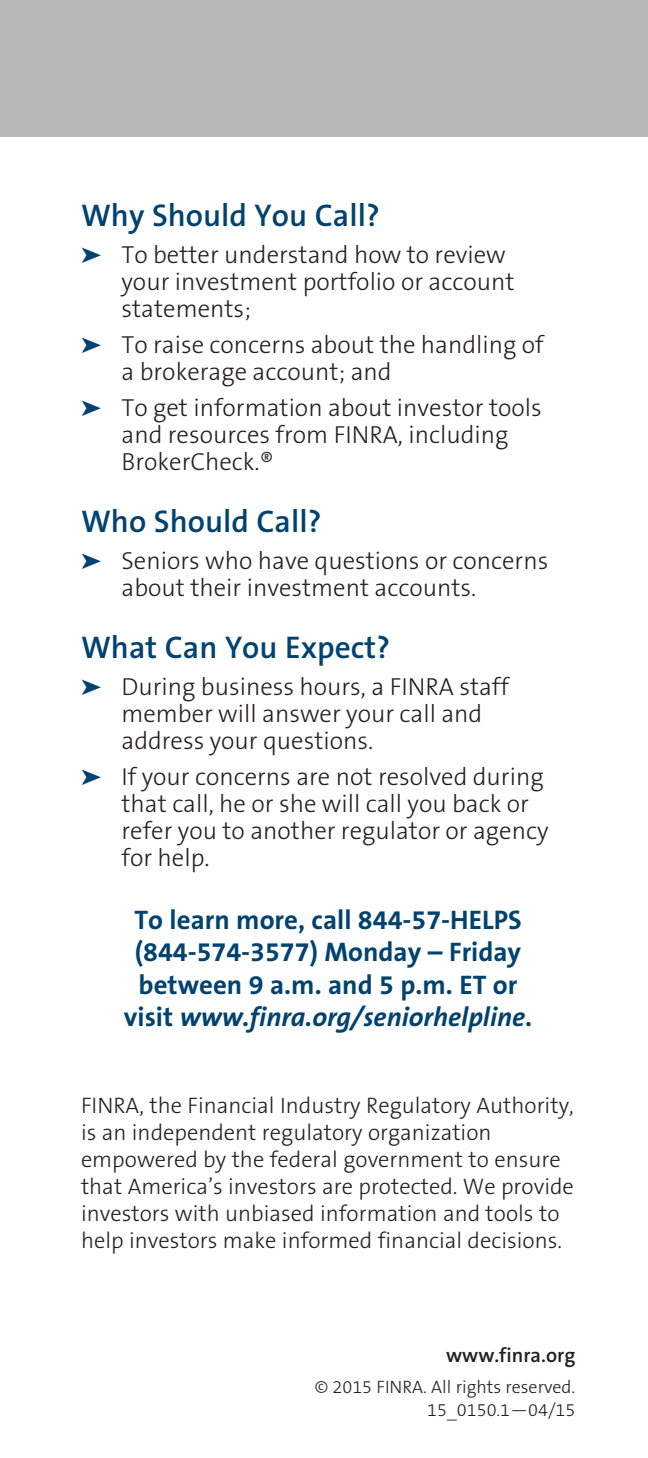
<style>
.page{position:relative;width:648px;height:1458px;background:#fff}
.page>*{position:absolute;margin:0;border:0;box-sizing:border-box;transform-origin:0 0}
.text_head{font:600 31.5px "The Sans B6";color:#004270}
.text_head_sub{font:700 27px/32.4px "The Sans B7";color:#004270;text-align:center}
.t1{font:300 24.75px/27px "The Sans B3";color:#231f20}
.text{font:300 22.5px/27px "The Sans B3";color:#231f20}
.footnote{font:600 20.25px "The Sans B6";color:#231f20}
.footnote-2{font:300 18px "The Sans B3";color:#231f20}
.s1{color:#004270}
.s2{font-style:italic}
</style>
<div class="page">
<div style="left:0;top:0;width:648px;height:137px;background:#b8b8b9"></div>
<p class="text_head" style="left:81px;top:198px;width:301px">Why Should You Call?</p>
<p class="t1" style="left:122px;top:242px;width:395px;text-indent:-40px"><span class="s1">➤</span> To better understand how to review your investment portfolio or account statements;</p>
<p class="t1" style="left:122px;top:332px;width:424px;text-indent:-40px"><span class="s1">➤</span> To raise concerns about the handling of a brokerage account; and</p>
<p class="t1" style="left:122px;top:395px;width:422px;text-indent:-40px"><span class="s1">➤</span> To get information about investor tools and resources from FINRA, including<br>BrokerCheck.®</p>
<p class="text_head" style="left:81px;top:504px;width:242px">Who Should Call?</p>
<p class="t1" style="left:122px;top:548px;width:428px;text-indent:-40px"><span class="s1">➤</span> Seniors who have questions or concerns about their investment accounts.</p>
<p class="text_head" style="left:81px;top:630px;width:311px">What Can You Expect?</p>
<p class="t1" style="left:122px;top:674px;width:389px;text-indent:-40px"><span class="s1">➤</span> During business hours, a FINRA staff member will answer your call and address your questions.</p>
<p class="t1" style="left:122px;top:764px;width:428px;text-indent:-40px"><span class="s1">➤</span> If your concerns are not resolved during that call, he or she will call you back or refer you to another regulator or agency for help.</p>
<p class="text_head_sub" style="left:124px;top:904px;width:410px">To learn more, call 844-57-HELPS (844-574-3577) Monday – Friday between 9 a.m. and 5 p.m. ET or visit <span class="s2">www.finra.org/seniorhelpline</span>.</p>
<p class="text" style="left:81px;top:1092px;width:494px">FINRA, the Financial Industry Regulatory Authority, is an independent regulatory organization empowered by the federal government to ensure that America’s investors are protected. We provide investors with unbiased information and tools to help investors make informed financial decisions.</p>
<p class="footnote" style="left:446px;top:1344px;width:131px">www.finra.org</p>
<p class="footnote-2" style="left:315px;top:1377px;width:262px">© 2015 FINRA. All rights reserved.</p>
<p class="footnote-2" style="left:427px;top:1400px;width:150px">15_0150.1—04/15</p>
</div>
